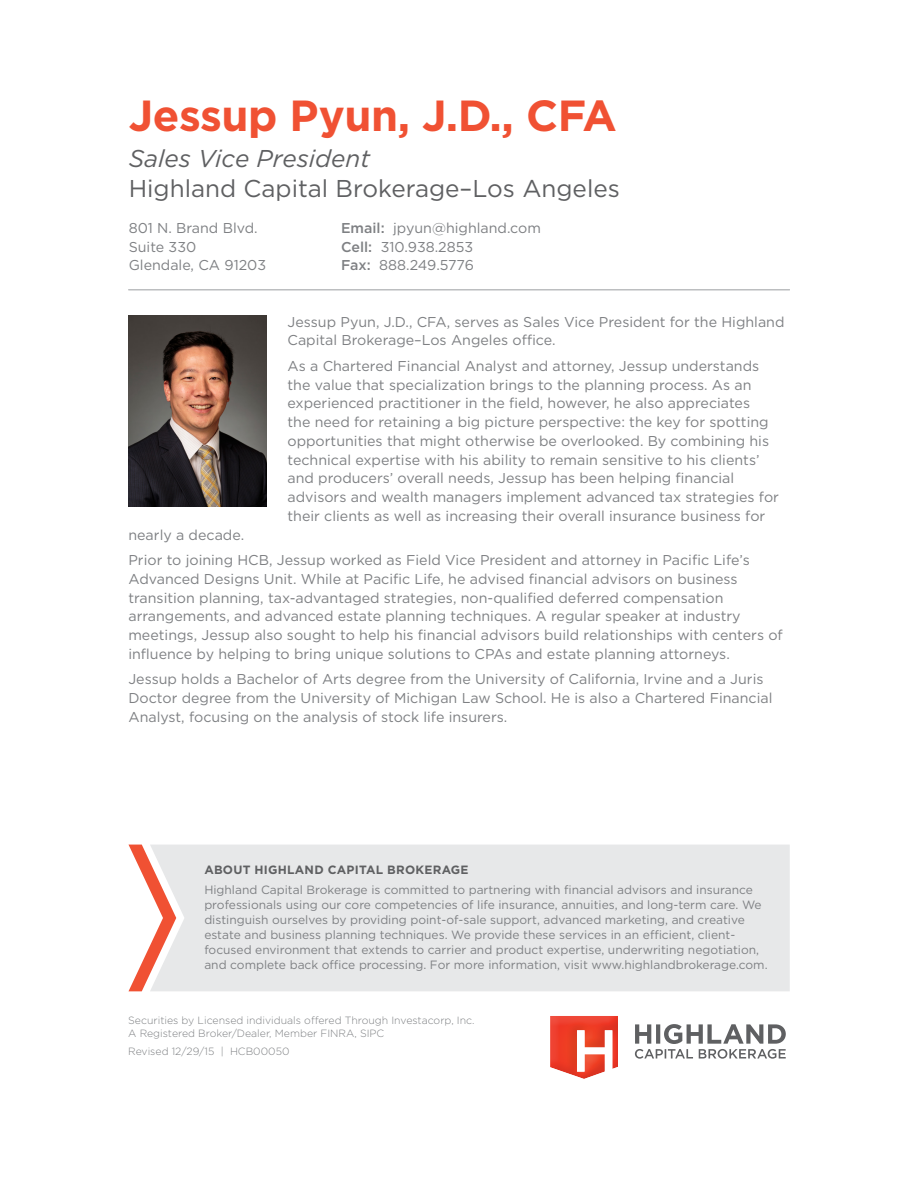
<style>
.page{position:relative;width:918px;height:1188px;background:#fff}
.page>*{position:absolute;margin:0;border:0;box-sizing:border-box;transform-origin:0 0}
.t1{font:700 43.5px "Gotham";letter-spacing:-.01em;color:#f05133}
.t2{font:24.3px "Gotham";color:#5f6062}
.t3{font:italic 24.3px "Gotham";color:#5f6062}
.t4{font:14.25px/18.8px "Gotham";color:#7e8083}
.t5{font:12px/15px "Gotham";color:#7e8083}
.t6{font:700 12px "Gotham";letter-spacing:.02em;color:#5f6062}
.t7{font:300 10.5px/12.6px "Gotham";color:#7e8083}
.s1{font-weight:500}
</style>
<div class="page">
<svg style="left:128px;top:845px;width:22px;height:146px"></svg>
<div style="left:150px;top:845px;width:640px;height:146px;background:#e7e8e9"></div>
<div style="left:545px;top:1015px;width:75px;height:68px;background:#000;opacity:.09"></div>
<svg style="left:635px;top:1024px;width:151px;height:35px"></svg>
<hr style="left:128px;top:289px;width:662px;height:1px;background:#bbbdbf">
<img style="left:129px;top:315px;width:138px;height:192px">
<h1 class="t1" style="left:129px;top:87px;width:490px">Jessup Pyun, J.D., CFA</h1>
<h2 class="t3" style="left:129px;top:143px;width:243px">Sales Vice President</h2>
<h2 class="t2" style="left:129px;top:172px;width:493px">Highland Capital Brokerage–Los Angeles</h2>
<p class="t4" style="left:129px;top:218px;width:139px">801 N. Brand Blvd.<br>Suite 330<br>Glendale, CA 91203</p>
<p class="t4" style="left:341px;top:218px;width:201px"><span class="s1">Email:</span> jpyun@highland.com<br><span class="s1">Cell:</span> 310.938.2853<br><span class="s1">Fax:</span> 888.249.5776</p>
<p class="t4" style="left:288px;top:312px;width:499px">Jessup Pyun, J.D., CFA, serves as Sales Vice President for the Highland<br>Capital Brokerage–Los Angeles office.</p>
<p class="t4" style="left:288px;top:356px;width:493px">As a Chartered Financial Analyst and attorney, Jessup understands the value that specialization brings to the planning process. As an experienced practitioner in the field, however, he also appreciates<br>the need for retaining a big picture perspective: the key for spotting opportunities that might otherwise be overlooked. By combining his technical expertise with his ability to remain sensitive to his clients’ and producers’ overall needs, Jessup has been helping financial advisors and wealth managers implement advanced tax strategies for their clients as well as increasing their overall insurance business for</p>
<p class="t4" style="left:128px;top:521px;width:623px;line-height:25.5px">nearly a decade.<br>Prior to joining HCB, Jessup worked as Field Vice President and attorney in Pacific Life’s</p>
<p class="t4" style="left:128px;top:569px;width:656px">Advanced Designs Unit. While at Pacific Life, he advised financial advisors on business transition planning, tax-advantaged strategies, non-qualified deferred compensation arrangements, and advanced estate planning techniques. A regular speaker at industry meetings, Jessup also sought to help his financial advisors build relationships with centers of influence by helping to bring unique solutions to CPAs and estate planning attorneys.</p>
<p class="t4" style="left:128px;top:670px;width:646px">Jessup holds a Bachelor of Arts degree from the University of California, Irvine and a Juris<br>Doctor degree from the University of Michigan Law School. He is also a Chartered Financial<br>Analyst, focusing on the analysis of stock life insurers.</p>
<p class="t6" style="left:204px;top:862px;width:266px">ABOUT HIGHLAND CAPITAL BROKERAGE</p>
<p class="t5" style="left:204px;top:882px;width:565px">Highland Capital Brokerage is committed to partnering with financial advisors and insurance professionals using our core competencies of life insurance, annuities, and long-term care. We distinguish ourselves by providing point-of-sale support, advanced marketing, and creative estate and business planning techniques. We provide these services in an efficient, client&shy;focused environment that extends to carrier and product expertise, underwriting negotiation, and complete back office processing. For more information, visit www.highlandbrokerage.com.</p>
<p class="t7" style="left:128px;top:1014px;width:348px">Securities by Licensed individuals offered Through Investacorp, Inc.<br>A Registered Broker/Dealer, Member FINRA, SIPC</p>
<p class="t7" style="left:128px;top:1045px;width:163px">Revised 12/29/15 | HCB00050</p>
</div>
